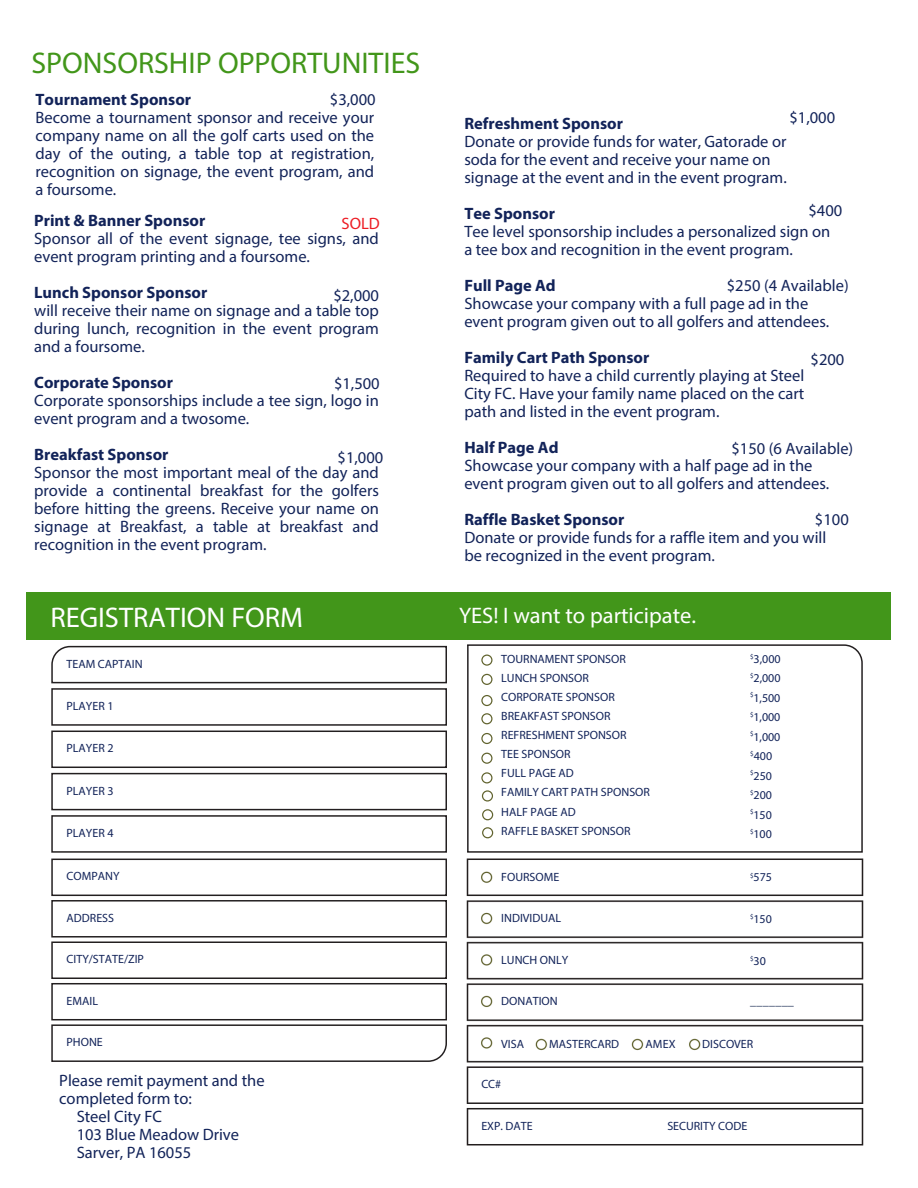
<style>
.page{position:relative;width:918px;height:1188px;background:#fff}
.page>*{position:absolute;margin:0;border:0;box-sizing:border-box;transform-origin:0 0}
.t1{font:30px "Myriad Pro";color:#42961a}
.t2{font:28.5px "Myriad Pro";color:#fff}
.t3{font:22.5px "Myriad Pro";color:#fff}
.t4{font:16.5px/18px "Myriad Pro";color:#122359}
.t5{font:700 16.5px "Myriad Pro";color:#122359}
.t6{font:16.5px "Myriad Pro";color:#ed1c24}
.t7{font:12px/19.2px "Myriad Pro";color:#122359}
.t8{font:12px "Myriad Pro";color:#11244d}
.t9{font:7.05px "Myriad Pro";color:#122359}
.s1{font-weight:700}
</style>
<div class="page">
<svg style="left:467px;top:644px;width:396px;height:207px"></svg>
<div style="left:27px;top:592px;width:864px;height:47px;background:#42961a"></div>
<svg style="left:51px;top:646px;width:396px;height:207px"></svg>
<svg style="left:51px;top:859px;width:396px;height:203px"></svg>
<svg style="left:481px;top:695px;width:12px;height:11px"></svg>
<svg style="left:481px;top:674px;width:12px;height:11px"></svg>
<svg style="left:481px;top:655px;width:12px;height:11px"></svg>
<svg style="left:481px;top:713px;width:12px;height:11px"></svg>
<svg style="left:481px;top:733px;width:12px;height:11px"></svg>
<svg style="left:481px;top:753px;width:12px;height:11px"></svg>
<svg style="left:481px;top:772px;width:12px;height:11px"></svg>
<svg style="left:482px;top:790px;width:11px;height:12px"></svg>
<svg style="left:482px;top:809px;width:11px;height:11px"></svg>
<svg style="left:482px;top:827px;width:11px;height:11px"></svg>
<img style="left:466px;top:851px;width:398px;height:295px">
<p class="t1" style="left:32px;top:50px;width:390px">SPONSORSHIP OPPORTUNITIES</p>
<h6 class="t4" style="left:330px;top:92px;width:47px">$3,000</h6>
<h6 class="t4" style="left:36px;top:92px;width:340px"><span class="s1">Tournament Sponsor<br></span>Become a tournament sponsor and receive your company name on all the golf carts used on the day of the outing, a table top at registration, recognition on signage, the event program, and a foursome.</h6>
<h6 class="t4" style="left:34px;top:213px;width:346px"><span class="s1">Print &amp; Banner Sponsor<br></span>Sponsor all of the event signage, tee signs, and event program printing and a foursome.</h6>
<h6 class="t4" style="left:34px;top:285px;width:346px"><span class="s1">Lunch Sponsor Sponsor<br></span>will receive their name on signage and a table top during lunch, recognition in the event program and a foursome.</h6>
<h6 class="t4" style="left:34px;top:375px;width:346px"><span class="s1">Corporate Sponsor<br></span>Corporate sponsorships include a tee sign, logo in event program and a twosome.</h6>
<h6 class="t4" style="left:34px;top:447px;width:346px"><span class="s1">Breakfast Sponsor<br></span>Sponsor the most important meal of the day and provide a continental breakfast for the golfers before hitting the greens. Receive your name on signage at Breakfast, a table at breakfast and recognition in the event program.</h6>
<p class="t6" style="left:342px;top:216px;width:40px">SOLD</p>
<h6 class="t4" style="left:333px;top:288px;width:47px">$2,000</h6>
<p class="t4" style="left:334px;top:376px;width:47px">$1,500</p>
<p class="t4" style="left:338px;top:450px;width:47px">$1,000</p>
<h6 class="t5" style="left:464px;top:117px;width:160px">Refreshment Sponsor</h6>
<p class="t4" style="left:789px;top:110px;width:47px">$1,000</p>
<p class="t4" style="left:464px;top:134px;width:324px">Donate or provide funds for water, Gatorade or soda for the event and receive your name on signage at the event and in the event program.</p>
<h6 class="t5" style="left:464px;top:207px;width:92px">Tee Sponsor</h6>
<p class="t4" style="left:808px;top:203px;width:35px">$400</p>
<p class="t4" style="left:464px;top:224px;width:367px">Tee level sponsorship includes a personalized sign on a tee box and recognition in the event program.</p>
<h6 class="t5" style="left:464px;top:279px;width:93px">Full Page Ad</h6>
<p class="t4" style="left:727px;top:278px;width:123px">$250 (4 Available)</p>
<h6 class="t4" style="left:464px;top:296px;width:367px">Showcase your company with a full page ad in the event program given out to all golfers and attendees.</h6>
<h6 class="t5" style="left:464px;top:351px;width:186px">Family Cart Path Sponsor</h6>
<h6 class="t4" style="left:811px;top:352px;width:35px">$200</h6>
<h6 class="t4" style="left:464px;top:368px;width:342px;text-align:justify">Required to have a child currently playing at Steel City FC. Have your family name placed on the cart path and listed in the event program.</h6>
<h6 class="t5" style="left:464px;top:441px;width:96px">Half Page Ad</h6>
<h6 class="t4" style="left:731px;top:440px;width:123px">$150 (6 Available)</h6>
<h6 class="t4" style="left:464px;top:458px;width:367px">Showcase your company with a half page ad in the event program given out to all golfers and attendees.</h6>
<h6 class="t5" style="left:464px;top:513px;width:162px">Raffle Basket Sponsor</h6>
<h6 class="t4" style="left:815px;top:512px;width:35px">$100</h6>
<h6 class="t4" style="left:464px;top:530px;width:364px">Donate or provide funds for a raffle item and you will be recognized in the event program.</h6>
<h2 class="t2" style="left:50px;top:606px;width:254px">REGISTRATION FORM</h2>
<h5 class="t3" style="left:459px;top:606px;width:239px">YES! I want to participate.</h5>
<h5 class="t7" style="left:67px;top:655px;width:78px">TEAM CAPTAIN</h5>
<h5 class="t7" style="left:67px;top:697px;width:48px">PLAYER 1</h5>
<h5 class="t7" style="left:67px;top:740px;width:48px">PLAYER 2</h5>
<h5 class="t7" style="left:67px;top:782px;width:48px">PLAYER 3</h5>
<h5 class="t7" style="left:67px;top:824px;width:48px">PLAYER 4</h5>
<h5 class="t7" style="left:501px;top:650px;width:150px">TOURNAMENT SPONSOR<br>LUNCH SPONSOR<br>CORPORATE SPONSOR<br>BREAKFAST SPONSOR<br>REFRESHMENT SPONSOR<br>TEE SPONSOR<br>FULL PAGE AD<br>FAMILY CART PATH SPONSOR<br>HALF PAGE AD<br>RAFFLE BASKET SPONSOR</h5>
<h1 class="t9" style="left:750px;top:653px;width:5px">$</h1>
<h2 class="t7" style="left:754px;top:650px;width:29px">3,000</h2>
<h6 class="t9" style="left:750px;top:673px;width:5px">$</h6>
<p class="t7" style="left:754px;top:669px;width:29px">2,000</p>
<p class="t9" style="left:750px;top:692px;width:5px">$</p>
<p class="t7" style="left:753px;top:689px;width:29px">1,500</p>
<p class="t9" style="left:750px;top:712px;width:5px">$</p>
<p class="t7" style="left:753px;top:708px;width:29px">1,000</p>
<p class="t9" style="left:750px;top:731px;width:5px">$</p>
<p class="t7" style="left:753px;top:728px;width:29px">1,000</p>
<p class="t9" style="left:750px;top:751px;width:5px">$</p>
<p class="t7" style="left:754px;top:747px;width:20px">400</p>
<p class="t9" style="left:750px;top:770px;width:5px">$</p>
<p class="t7" style="left:754px;top:767px;width:20px">250</p>
<p class="t9" style="left:750px;top:790px;width:5px">$</p>
<p class="t7" style="left:754px;top:786px;width:20px">200</p>
<p class="t9" style="left:750px;top:809px;width:5px">$</p>
<p class="t7" style="left:753px;top:806px;width:20px">150</p>
<p class="t9" style="left:750px;top:829px;width:5px">$</p>
<p class="t7" style="left:753px;top:825px;width:20px">100</p>
<h5 class="t7" style="left:67px;top:868px;width:54px">COMPANY</h5>
<h3 class="t7" style="left:67px;top:909px;width:49px">ADDRESS</h3>
<h5 class="t7" style="left:67px;top:951px;width:79px">CITY/STATE/ZIP</h5>
<h4 class="t7" style="left:501px;top:868px;width:60px">FOURSOME</h4>
<h5 class="t7" style="left:501px;top:910px;width:61px">INDIVIDUAL</h5>
<h5 class="t7" style="left:501px;top:951px;width:68px">LUNCH ONLY</h5>
<h5 class="t9" style="left:750px;top:872px;width:5px">$</h5>
<h5 class="t7" style="left:754px;top:869px;width:20px">575</h5>
<h5 class="t9" style="left:750px;top:914px;width:5px">$</h5>
<h4 class="t7" style="left:753px;top:911px;width:20px">150</h4>
<h4 class="t9" style="left:750px;top:956px;width:5px">$</h4>
<h5 class="t7" style="left:754px;top:952px;width:14px">30</h5>
<h5 class="t7" style="left:67px;top:992px;width:33px">EMAIL</h5>
<h5 class="t7" style="left:67px;top:1034px;width:38px">PHONE</h5>
<p class="t4" style="left:59px;top:1073px;width:207px">Please remit payment and the</p>
<p class="t4" style="left:59px;top:1091px;width:134px">completed form to:</p>
<p class="t4" style="left:77px;top:1109px;width:87px">Steel City FC</p>
<p class="t4" style="left:77px;top:1127px;width:164px">103 Blue Meadow Drive</p>
<h6 class="t4" style="left:77px;top:1145px;width:116px">Sarver, PA 16055</h6>
<h5 class="t7" style="left:501px;top:993px;width:58px">DONATION</h5>
<h5 class="t7" style="left:501px;top:1035px;width:24px">VISA</h5>
<h4 class="t7" style="left:481px;top:1076px;width:21px">CC#</h4>
<h5 class="t7" style="left:481px;top:1117px;width:53px">EXP. DATE</h5>
<h4 class="t7" style="left:549px;top:1035px;width:71px">MASTERCARD</h4>
<h4 class="t7" style="left:645px;top:1035px;width:32px">AMEX</h4>
<p class="t8" style="left:750px;top:996px;width:45px">_______</p>
<h5 class="t7" style="left:702px;top:1035px;width:53px">DISCOVER</h5>
<h5 class="t7" style="left:667px;top:1117px;width:81px">SECURITY CODE</h5>
</div>
